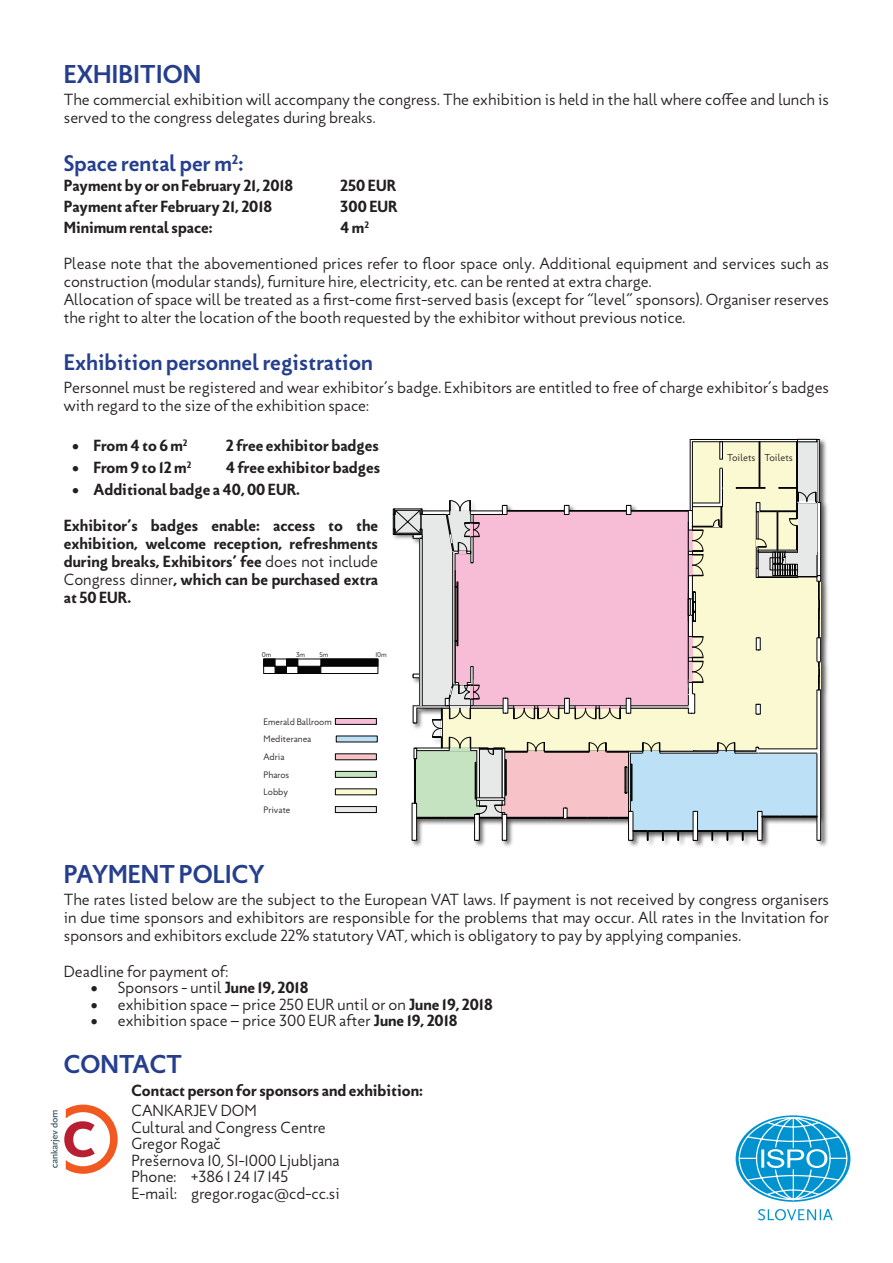
<style>
.page{position:relative;width:893px;height:1263px;background:#fff}
.page>*{position:absolute;margin:0;border:0;box-sizing:border-box;transform-origin:0 0}
.t1{font:600 24px "Picadilly";color:#253f8e}
.t2{font:600 21px "Picadilly";color:#253f8e}
.Body_Text{font:300 15px/18px "Picadilly";color:#231f20}
.Body_Text-2{font:700 15px/18px "Picadilly";color:#231f20;text-align:justify}
.Medium_Grid_1_-_Acce{font:300 15px/18px "Picadilly";color:#231f20}
.t3{font:300 9.3px "Picadilly";color:#231f20}
.t4{font:300 8.7px/17.5px "Picadilly";color:#231f20}
.t5{font:300 6.6px "Picadilly";color:#231f20}
.s1{font-weight:300}
.s2{font-weight:700}
</style>
<div class="page">
<div style="left:392px;top:438px;width:437px;height:410px;background:#231f20;opacity:.75"></div>
<div style="left:633px;top:815px;width:124px;height:16px;background:#bce1f7"></div>
<div style="left:819px;top:575px;width:2px;height:265px;border:1px solid #040504"></div>
<div style="left:757px;top:811px;width:3px;height:29px;border:1px solid #040504"></div>
<div style="left:695px;top:811px;width:3px;height:29px;border:1px solid #040504"></div>
<div style="left:628px;top:811px;width:3px;height:29px;border:1px solid #040504"></div>
<div style="left:502px;top:814px;width:3px;height:26px;border:1px solid #040504"></div>
<div style="left:504px;top:814px;width:3px;height:26px;border:1px solid #040504"></div>
<div style="left:474px;top:814px;width:3px;height:26px;border:1px solid #040504"></div>
<div style="left:414px;top:803px;width:3px;height:37px;border:1px solid #040504"></div>
<svg style="left:633px;top:830px;width:126px;height:10px"></svg>
<svg style="left:393px;top:439px;width:428px;height:380px"></svg>
<hr style="left:455px;top:570px;width:1px;height:114px;background:#040504">
<hr style="left:688px;top:522px;width:1px;height:162px;background:#040504">
<svg style="left:758px;top:1209px;width:75px;height:11px"></svg>
<svg style="left:738px;top:1116px;width:110px;height:85px"></svg>
<svg style="left:51px;top:1104px;width:67px;height:70px"></svg>
<svg style="left:263px;top:659px;width:115px;height:15px"></svg>
<div style="left:335px;top:718px;width:41px;height:6px;background:#f7bdd7"></div>
<div style="left:335px;top:718px;width:41px;height:6px;border:1px solid #040504"></div>
<div style="left:336px;top:736px;width:41px;height:6px;background:#bce1f7"></div>
<div style="left:335px;top:754px;width:41px;height:6px;background:#f8c3c8"></div>
<div style="left:335px;top:771px;width:41px;height:6px;background:#c6e3c1"></div>
<div style="left:335px;top:771px;width:41px;height:6px;border:1px solid #040504"></div>
<div style="left:335px;top:789px;width:41px;height:6px;background:#fbf9d2"></div>
<div style="left:335px;top:806px;width:41px;height:6px;background:#e6e9e8"></div>
<div style="left:335px;top:806px;width:41px;height:7px;border:1px solid #040504"></div>
<p class="t1" style="left:64px;top:58px;width:139px">EXHIBITION</p>
<p class="Medium_Grid_1_-_Acce" style="left:64px;top:91px;width:767px">The commercial exhibition will accompany the congress. The exhibition is held in the hall where coffee and lunch is served to the congress delegates during breaks.</p>
<p class="t2" style="left:64px;top:149px;width:181px">Space rental per m<sup>2</sup>:</p>
<p class="Body_Text-2" style="left:64px;top:177px;width:231px">Payment by or on February 21, 2018</p>
<p class="Body_Text-2" style="left:340px;top:177px;width:57px">250 EUR</p>
<p class="Body_Text-2" style="left:64px;top:197px;width:210px">Payment after February 21, 2018</p>
<p class="Body_Text-2" style="left:340px;top:197px;width:59px">300 EUR</p>
<p class="Body_Text-2" style="left:64px;top:218px;width:150px">Minimum rental space:</p>
<p class="Body_Text-2" style="left:340px;top:218px;width:30px">4 m<sup>2</sup></p>
<p class="Body_Text" style="left:64px;top:254px;width:767px">Please note that the abovementioned prices refer to floor space only. Additional equipment and services such as construction (modular stands), furniture hire, electricity, etc. can be rented at extra charge.</p>
<p class="Body_Text" style="left:64px;top:290px;width:767px">Allocation of space will be treated as a first-come first-served basis (except for “level” sponsors). Organiser reserves the right to alter the location of the booth requested by the exhibitor without previous notice.</p>
<p class="t2" style="left:64px;top:349px;width:311px">Exhibition personnel registration</p>
<p class="Body_Text" style="left:64px;top:378px;width:767px">Personnel must be registered and wear exhibitor’s badge. Exhibitors are entitled to free of charge exhibitor’s badges with regard to the size of the exhibition space:</p>
<p class="Body_Text-2" style="left:72px;top:436px;width:117px">• From 4 to 6 m<sup>2</sup></p>
<p class="Body_Text-2" style="left:226px;top:436px;width:155px">2 free exhibitor badges</p>
<p class="Body_Text-2" style="left:72px;top:458px;width:121px">• From 9 to 12 m<sup>2</sup></p>
<p class="Body_Text-2" style="left:226px;top:458px;width:156px">4 free exhibitor badges</p>
<p class="Body_Text-2" style="left:72px;top:481px;width:229px">• Additional badge a 40, 00 EUR.</p>
<p class="Body_Text-2" style="left:64px;top:517px;width:316px">Exhibitor’s badges enable: access to the exhibition, welcome reception, refreshments during breaks, Exhibitors’ fee <span class="s1">does not include Congress dinner</span>, which can be purchased extra at 50 EUR.</p>
<p class="t3" style="left:131px;top:290px;width:67px">Toilets Toilets</p>
<p class="t3" style="left:727px;top:451px;width:67px">Toilets Toilets</p>
<p class="t3" style="left:82px;top:480px;width:67px">Toilets Toilets</p>
<p class="t3" style="left:203px;top:480px;width:67px">Toilets Toilets</p>
<p class="t4" style="left:312px;top:523px;width:70px">Emerald Ballroom<br>Mediteranea<br>Adria<br>Pharos</p>
<p class="t5" style="left:262px;top:651px;width:11px">0m</p>
<p class="t5" style="left:296px;top:651px;width:11px">3m</p>
<p class="t5" style="left:319px;top:651px;width:11px">5m</p>
<p class="t5" style="left:375px;top:651px;width:13px">10m</p>
<p class="t4" style="left:264px;top:713px;width:70px">Emerald Ballroom<br>Mediteranea<br>Adria<br>Pharos<br>Lobby<br>Private</p>
<p class="t1" style="left:64px;top:858px;width:202px">PAYMENT POLICY</p>
<p class="Body_Text" style="left:64px;top:890px;width:767px;text-align:justify">The rates listed below are the subject to the European VAT laws. If payment is not received by congress organisers in due time sponsors and exhibitors are responsible for the problems that may occur. All rates in the Invitation for sponsors and exhibitors exclude 22% statutory VAT, which is obligatory to pay by applying companies.</p>
<p class="Body_Text" style="left:64px;top:962px;width:166px">Deadline for payment of:</p>
<p class="Body_Text" style="left:91px;top:979px;width:219px">• Sponsors - until <span class="s2">June 19, 2018</span></p>
<p class="Body_Text" style="left:91px;top:995px;width:403px">• exhibition space – price 250 EUR until or on <span class="s2">June 19, 2018</span></p>
<p class="Body_Text" style="left:91px;top:1012px;width:368px">• exhibition space – price 300 EUR after <span class="s2">June 19, 2018</span></p>
<p class="t1" style="left:64px;top:1048px;width:120px">CONTACT</p>
<p class="Body_Text-2" style="left:131px;top:1081px;width:293px">Contact person for sponsors and exhibition:</p>
<p class="Body_Text" style="left:131px;top:1102px;width:127px">CANKARJEV DOM</p>
<p class="Body_Text" style="left:131px;top:1118px;width:196px">Cultural and Congress Centre</p>
<p class="Body_Text" style="left:131px;top:1135px;width:91px">Gregor Rogač</p>
<p class="Body_Text" style="left:131px;top:1151px;width:210px">Prešernova 10, SI-1000 Ljubljana</p>
<p class="Body_Text" style="left:131px;top:1168px;width:159px">Phone: +386 1 24 17 145</p>
<p class="Body_Text" style="left:131px;top:1184px;width:210px">E-mail: gregor.rogac@cd-cc.si</p>
</div>
